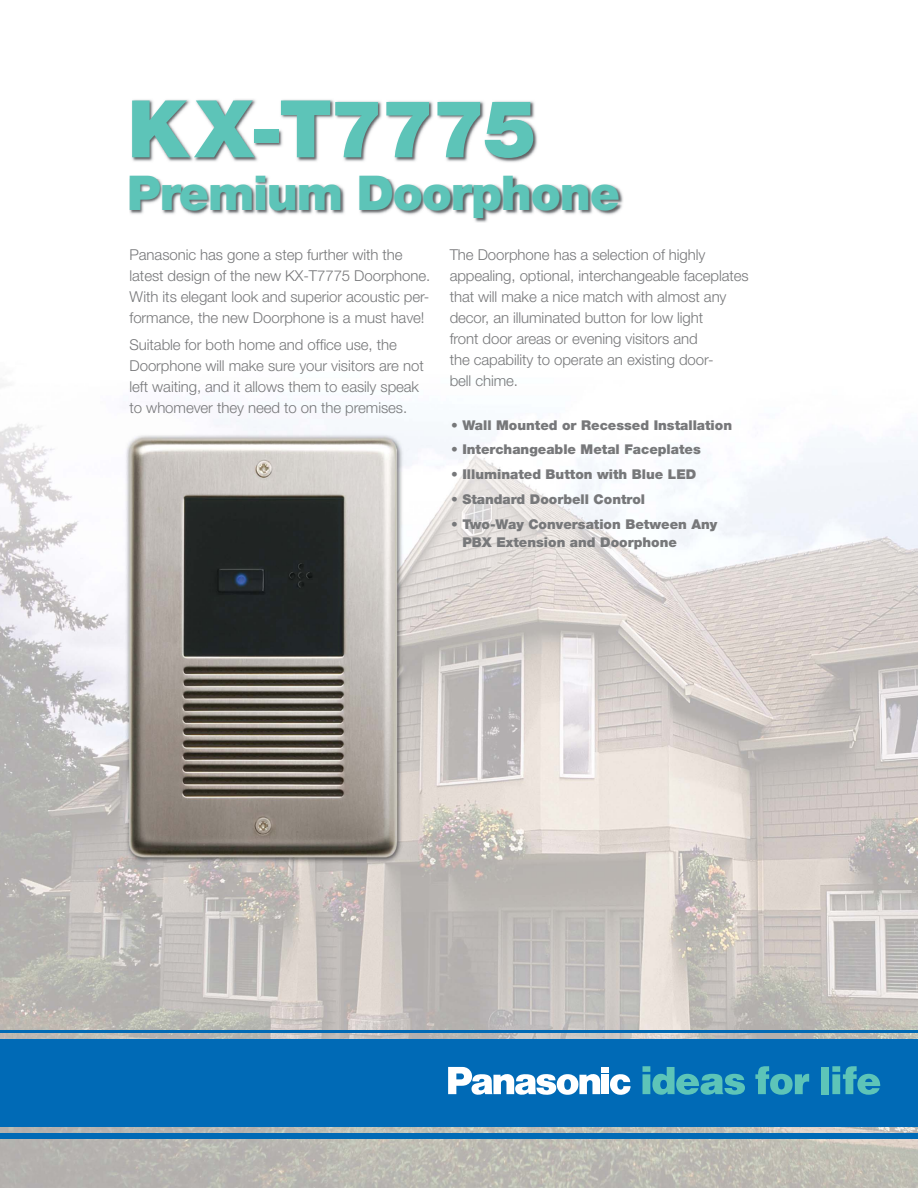
<style>
.page{position:relative;width:918px;height:1188px;background:#fff}
.page>*{position:absolute;margin:0;border:0;box-sizing:border-box;transform-origin:0 0}
.t1{font:900 79.5px "Helvetica Neue";letter-spacing:-.025em;color:#5dc4b8}
.t2{font:900 48px "Helvetica Neue";letter-spacing:-.025em;color:#5dc4b8}
.t3{font:300 15px/21px "Helvetica Neue";letter-spacing:-.005em;color:#77787a}
.t4{font:900 13.5px/18px "Helvetica Neue";color:#77787a}
</style>
<div class="page">
<img style="left:0;top:384px;width:918px;height:804px">
<div style="left:0;top:1039px;width:918px;height:88px;background:#006ab6"></div>
<hr style="left:0;top:1030px;width:918px;height:3px;background:#006ab6">
<div style="left:0;top:1133px;width:918px;height:6px;background:#006ab6"></div>
<svg style="left:643px;top:1066px;width:102px;height:29px"></svg>
<svg style="left:755px;top:1066px;width:54px;height:29px"></svg>
<div style="left:821px;top:1067px;width:8px;height:27px;background:#5dc4b8"></div>
<svg style="left:832px;top:1066px;width:48px;height:29px"></svg>
<svg style="left:448px;top:1067px;width:183px;height:28px"></svg>
<img style="left:129px;top:99px;width:494px;height:124px">
<h1 class="t1" style="left:127px;top:101px;width:411px">KX-T7775</h1>
<h2 class="t2" style="left:127px;top:176px;width:494px">Premium Doorphone</h2>
<p class="t3" style="left:130px;top:245px;width:302px">Panasonic has gone a step further with the latest design of the new KX-T7775 Doorphone.<br>With its elegant look and superior acoustic per&shy;formance, the new Doorphone is a must have!</p>
<p class="t3" style="left:130px;top:336px;width:296px">Suitable for both home and office use, the Doorphone will make sure your visitors are not left waiting, and it allows them to easily speak to whomever they need to on the premises.</p>
<p class="t3" style="left:450px;top:245px;width:301px">The Doorphone has a selection of highly appealing, optional, interchangeable faceplates that will make a nice match with almost any decor, an illuminated button for low light<br>front door areas or evening visitors and<br>the capability to operate an existing door-<br>bell chime.</p>
<p class="t4" style="left:451px;top:417px;width:283px">• Wall Mounted or Recessed Installation</p>
<p class="t4" style="left:451px;top:442px;width:251px">• Interchangeable Metal Faceplates</p>
<p class="t4" style="left:451px;top:466px;width:247px">• Illuminated Button with Blue LED</p>
<p class="t4" style="left:451px;top:491px;width:196px">• Standard Doorbell Control</p>
<p class="t4" style="left:462px;top:516px;width:257px;text-indent:-11px">• Two-Way Conversation Between Any<br>PBX Extension and Doorphone</p>
</div>
